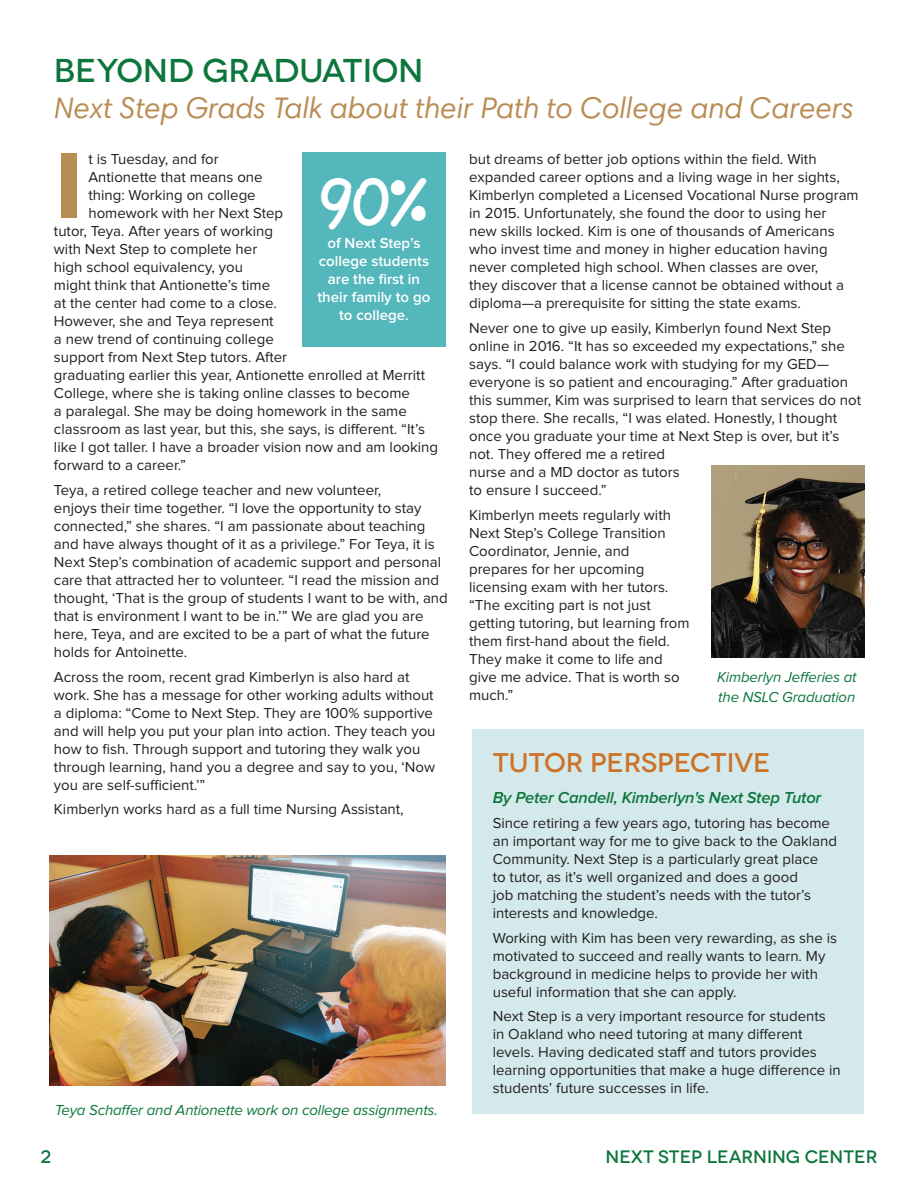
<style>
.page{position:relative;width:918px;height:1188px;background:#fff}
.page>*{position:absolute;margin:0;border:0;box-sizing:border-box;transform-origin:0 0}
.t1{font:700 92.1px "Novecentowide";color:#b98c53}
.t2{font:46.5px "Blokletters Viltstift";color:#fff}
.headline{font:500 33px "Novecentowide";letter-spacing:-.005em;color:#0d763c}
.headline-2{font:italic 30px "Harmonia Sans Std";color:#b98c53}
.headline-3{font:500 27px "Novecentowide";letter-spacing:-.01em;color:#cd7328}
.t3{font:500 18px "Novecentowide";color:#0d763c}
.byline{font:italic 600 16.5px "Proxima Nova";letter-spacing:-.01em;color:#0d763c}
.t4{font:15px/18px "Proxima Nova";color:#231f20}
.t5{font:italic 15px/19.5px "Proxima Nova";letter-spacing:-.01em;color:#0d763c}
.t6{font:600 15px/18px "Proxima Nova";color:#fff;text-align:center}
</style>
<div class="page">
<div style="left:302px;top:152px;width:143px;height:195px;background:#54b7bb"></div>
<div style="left:472px;top:729px;width:392px;height:384px;background:#d4e9eb"></div>
<img style="left:49px;top:855px;width:396px;height:230px">
<img style="left:711px;top:465px;width:153px;height:193px">
<p class="headline" style="left:54px;top:51px;width:371px">BEYOND GRADUATION</p>
<p class="headline-2" style="left:54px;top:90px;width:801px">Next Step Grads Talk about their Path to College and Careers</p>
<p class="t1" style="left:54px;top:128px;width:31px">I</p>
<p class="t4" style="left:88px;top:150px;width:132px">t is Tuesday, and for</p>
<p class="t4" style="left:88px;top:168px;width:176px">Antionette that means one</p>
<p class="t4" style="left:88px;top:186px;width:169px">thing: Working on college</p>
<p class="t4" style="left:88px;top:204px;width:196px">homework with her Next Step</p>
<p class="t4" style="left:54px;top:222px;width:221px">tutor, Teya. After years of working</p>
<p class="t4" style="left:54px;top:240px;width:205px">with Next Step to complete her</p>
<p class="t4" style="left:54px;top:258px;width:191px">high school equivalency, you</p>
<p class="t4" style="left:54px;top:276px;width:218px">might think that Antionette’s time</p>
<p class="t4" style="left:54px;top:294px;width:225px">at the center had come to a close.</p>
<p class="t4" style="left:54px;top:312px;width:221px">However, she and Teya represent</p>
<p class="t4" style="left:54px;top:330px;width:221px">a new trend of continuing college</p>
<p class="t4" style="left:54px;top:348px;width:235px">support from Next Step tutors. After</p>
<p class="t4" style="left:54px;top:366px;width:373px">graduating earlier this year, Antionette enrolled at Merritt</p>
<p class="t4" style="left:54px;top:384px;width:357px">College, where she is taking online classes to become</p>
<p class="t4" style="left:54px;top:402px;width:354px">a paralegal. She may be doing homework in the same</p>
<p class="t4" style="left:54px;top:420px;width:373px">classroom as last year, but this, she says, is different. “It’s</p>
<p class="t4" style="left:54px;top:438px;width:386px">like I got taller. I have a broader vision now and am looking</p>
<p class="t4" style="left:54px;top:456px;width:133px">forward to a career.”</p>
<p class="t4" style="left:54px;top:481px;width:395px">Teya, a retired college teacher and new volunteer,<br>enjoys their time together. “I love the opportunity to stay connected,” she shares. “I am passionate about teaching and have always thought of it as a privilege.” For Teya, it is Next Step’s combination of academic support and personal care that attracted her to volunteer. “I read the mission and thought, ‘That is the group of students I want to be with, and that is environment I want to be in.’” We are glad you are here, Teya, and are excited to be a part of what the future holds for Antoinette.</p>
<p class="t4" style="left:54px;top:668px;width:383px">Across the room, recent grad Kimberlyn is also hard at work. She has a message for other working adults without a diploma: “Come to Next Step. They are 100% supportive and will help you put your plan into action. They teach you how to fish. Through support and tutoring they walk you through learning, hand you a degree and say to you, ‘Now you are self-sufficient.’”</p>
<p class="t4" style="left:54px;top:801px;width:351px">Kimberlyn works hard as a full time Nursing Assistant,</p>
<p class="t2" style="left:320px;top:165px;width:109px">90%</p>
<p class="t6" style="left:318px;top:234px;width:114px">of Next Step’s college students are the first in their family to go to college.</p>
<p class="t5" style="left:55px;top:1101px;width:385px">Teya Schaffer and Antionette work on college assignments.</p>
<p class="t4" style="left:469px;top:150px;width:391px">but dreams of better job options within the field. With expanded career options and a living wage in her sights, Kimberlyn completed a Licensed Vocational Nurse program in 2015. Unfortunately, she found the door to using her<br>new skills locked. Kim is one of thousands of Americans who invest time and money in higher education having never completed high school. When classes are over,<br>they discover that a license cannot be obtained without a diploma—a prerequisite for sitting the state exams.</p>
<p class="t4" style="left:469px;top:319px;width:393px">Never one to give up easily, Kimberlyn found Next Step online in 2016. “It has so exceeded my expectations,” she says. “I could balance work with studying for my GED— everyone is so patient and encouraging.” After graduation this summer, Kim was surprised to learn that services do not stop there. She recalls, “I was elated. Honestly, I thought once you graduate your time at Next Step is over, but it’s not. They offered me a retired<br>nurse and a MD doctor as tutors<br>to ensure I succeed.”</p>
<p class="t4" style="left:469px;top:506px;width:222px">Kimberlyn meets regularly with<br>Next Step’s College Transition<br>Coordinator, Jennie, and prepares for her upcoming licensing exam with her tutors. “The exciting part is not just getting tutoring, but learning from them first-hand about the field.<br>They make it come to life and give me advice. That is worth so much.”</p>
<p class="t5" style="left:717px;top:668px;width:141px">Kimberlyn Jefferies at the NSLC Graduation</p>
<p class="headline-3" style="left:493px;top:747px;width:279px">TUTOR PERSPECTIVE</p>
<p class="byline" style="left:493px;top:788px;width:330px">By Peter Candell, Kimberlyn's Next Step Tutor</p>
<p class="t4" style="left:493px;top:814px;width:346px">Since retiring a few years ago, tutoring has become an important way for me to give back to the Oakland Community. Next Step is a particularly great place<br>to tutor, as it’s well organized and does a good<br>job matching the student’s needs with the tutor’s interests and knowledge.</p>
<p class="t4" style="left:493px;top:929px;width:346px">Working with Kim has been very rewarding, as she is motivated to succeed and really wants to learn. My background in medicine helps to provide her with useful information that she can apply.</p>
<p class="t4" style="left:493px;top:1008px;width:350px">Next Step is a very important resource for students in Oakland who need tutoring at many different levels. Having dedicated staff and tutors provides learning opportunities that make a huge difference in students’ future successes in life.</p>
<p class="t3" style="left:40px;top:1146px;width:12px">2</p>
<p class="t3" style="left:605px;top:1146px;width:273px">NEXT STEP LEARNING CENTER</p>
</div>
